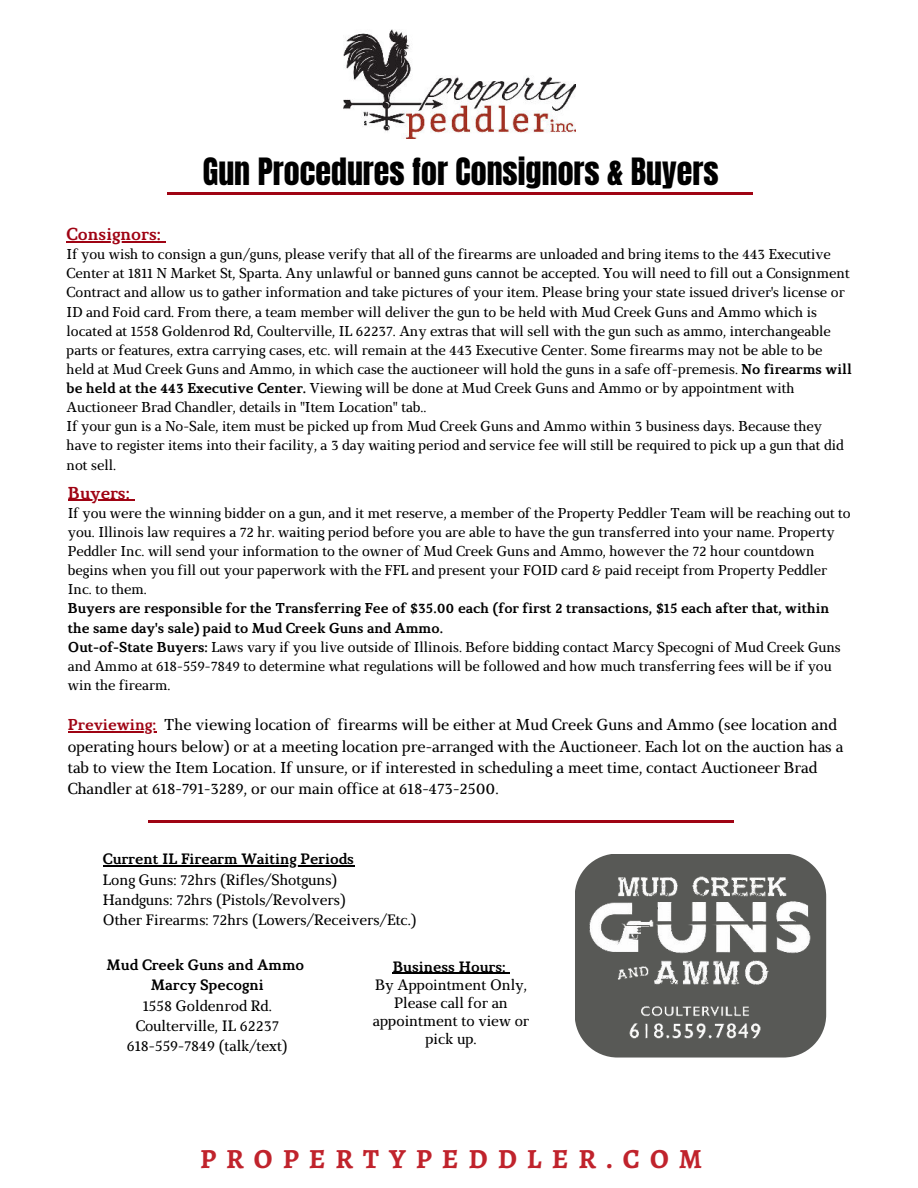
<style>
.page{position:relative;width:918px;height:1188px;background:#fff}
.page>*{position:absolute;margin:0;border:0;box-sizing:border-box;transform-origin:0 0}
.t1{font:31.95px "Anton";color:#000}
.t2{font:700 27.75px "Alegreya SC";letter-spacing:.36em;color:#c0232c}
.t3{font:700 17.25px "Marta";color:#9f0313}
.t4{font:15.75px/21.3px "Marta";color:#000}
.t5{font:15px/20.2px "Marta";color:#000;text-align:center}
.t6{font:700 15px/20.2px "Marta";color:#000;text-align:center}
.t7{font:14.25px/19.2px "Marta";color:#000}
.s1{font-weight:700}
.s2{font-weight:700;color:#9f0313}
</style>
<div class="page">
<img style="left:343px;top:29px;width:232px;height:109px">
<hr style="left:167px;top:192px;width:586px;height:3px;background:#9f0313">
<hr style="left:148px;top:820px;width:586px;height:2px;background:#9f0313">
<svg style="left:575px;top:874px;width:229px;height:184px;background:#787876"></svg>
<img style="left:581px;top:854px;width:245px;height:198px">
<hr style="left:68px;top:500px;width:62px;height:1px;background:#9f0313">
<hr style="left:67px;top:241px;width:94px;height:1px;background:#9f0313">
<hr style="left:68px;top:731px;width:88px;height:1px;background:#9f0313">
<hr style="left:103px;top:866px;width:59px;height:1px;background:#000">
<hr style="left:162px;top:866px;width:192px;height:1px;background:#000">
<hr style="left:393px;top:973px;width:62px;height:1px;background:#000">
<hr style="left:455px;top:973px;width:51px;height:1px;background:#000">
<h1 class="t1" style="left:203px;top:155px;width:517px">Gun Procedures for Consignors &amp; Buyers</h1>
<p class="t3" style="left:67px;top:224px;width:96px">Consignors:</p>
<p class="t7" style="left:67px;top:245px;width:787px">If you wish to consign a gun/guns, please verify that all of the firearms are unloaded and bring items to the 443 Executive Center at 1811 N Market St, Sparta. Any unlawful or banned guns cannot be accepted. You will need to fill out a Consignment Contract and allow us to gather information and take pictures of your item. Please bring your state issued driver's license or ID and Foid card. From there, a team member will deliver the gun to be held with Mud Creek Guns and Ammo which is located at 1558 Goldenrod Rd, Coulterville, IL 62237. Any extras that will sell with the gun such as ammo, interchangeable parts or features, extra carrying cases, etc. will remain at the 443 Executive Center. Some firearms may not be able to be held at Mud Creek Guns and Ammo, in which case the auctioneer will hold the guns in a safe off-premesis. <span class="s1">No firearms will be held at the 443 Executive Center.</span> Viewing will be done at Mud Creek Guns and Ammo or by appointment with Auctioneer Brad Chandler, details in "Item Location" tab..<br>If your gun is a No-Sale, item must be picked up from Mud Creek Guns and Ammo within 3 business days. Because they have to register items into their facility, a 3 day waiting period and service fee will still be required to pick up a gun that did not sell.</p>
<p class="t3" style="left:68px;top:482px;width:63px">Buyers:</p>
<p class="t7" style="left:68px;top:503px;width:784px">If you were the winning bidder on a gun, and it met reserve, a member of the Property Peddler Team will be reaching out to you. Illinois law requires a 72 hr. waiting period before you are able to have the gun transferred into your name. Property Peddler Inc. will send your information to the owner of Mud Creek Guns and Ammo, however the 72 hour countdown begins when you fill out your paperwork with the FFL and present your FOID card &amp; paid receipt from Property Peddler Inc. to them.</p>
<p class="t7" style="left:68px;top:599px;width:774px"><span class="s1">Buyers are responsible for the Transferring Fee of $35.00 each (for first 2 transactions, $15 each after that, within the same day's sale) paid to Mud Creek Guns and Ammo.<br>Out-of-State Buyers:</span> Laws vary if you live outside of Illinois. Before bidding contact Marcy Specogni of Mud Creek Guns and Ammo at 618-559-7849 to determine what regulations will be followed and how much transferring fees will be if you win the firearm.</p>
<p class="t4" style="left:68px;top:714px;width:777px"><span class="s2">Previewing:</span> The viewing location of firearms will be either at Mud Creek Guns and Ammo (see location and operating hours below) or at a meeting location pre-arranged with the Auctioneer. Each lot on the auction has a tab to view the Item Location. If unsure, or if interested in scheduling a meet time, contact Auctioneer Brad Chandler at 618-791-3289, or our main office at 618-473-2500.</p>
<p class="t6" style="left:103px;top:849px;width:253px">Current IL Firearm Waiting Periods</p>
<p class="t5" style="left:103px;top:870px;width:315px;text-align:left">Long Guns: 72hrs (Rifles/Shotguns)<br>Handguns: 72hrs (Pistols/Revolvers)<br>Other Firearms: 72hrs (Lowers/Receivers/Etc.)</p>
<p class="t6" style="left:106px;top:955px;width:199px">Mud Creek Guns and Ammo<br>Marcy Specogni</p>
<p class="t5" style="left:127px;top:995px;width:162px">1558 Goldenrod Rd.<br>Coulterville, IL 62237<br>618-559-7849 (talk/text)</p>
<p class="t6" style="left:393px;top:957px;width:115px">Business Hours:</p>
<p class="t5" style="left:373px;top:976px;width:158px;line-height:18px">By Appointment Only,<br>Please call for an appointment to view or pick up.</p>
<h2 class="t2" style="left:200px;top:1141px;width:504px">PROPERTYPEDDLER.COM</h2>
</div>
